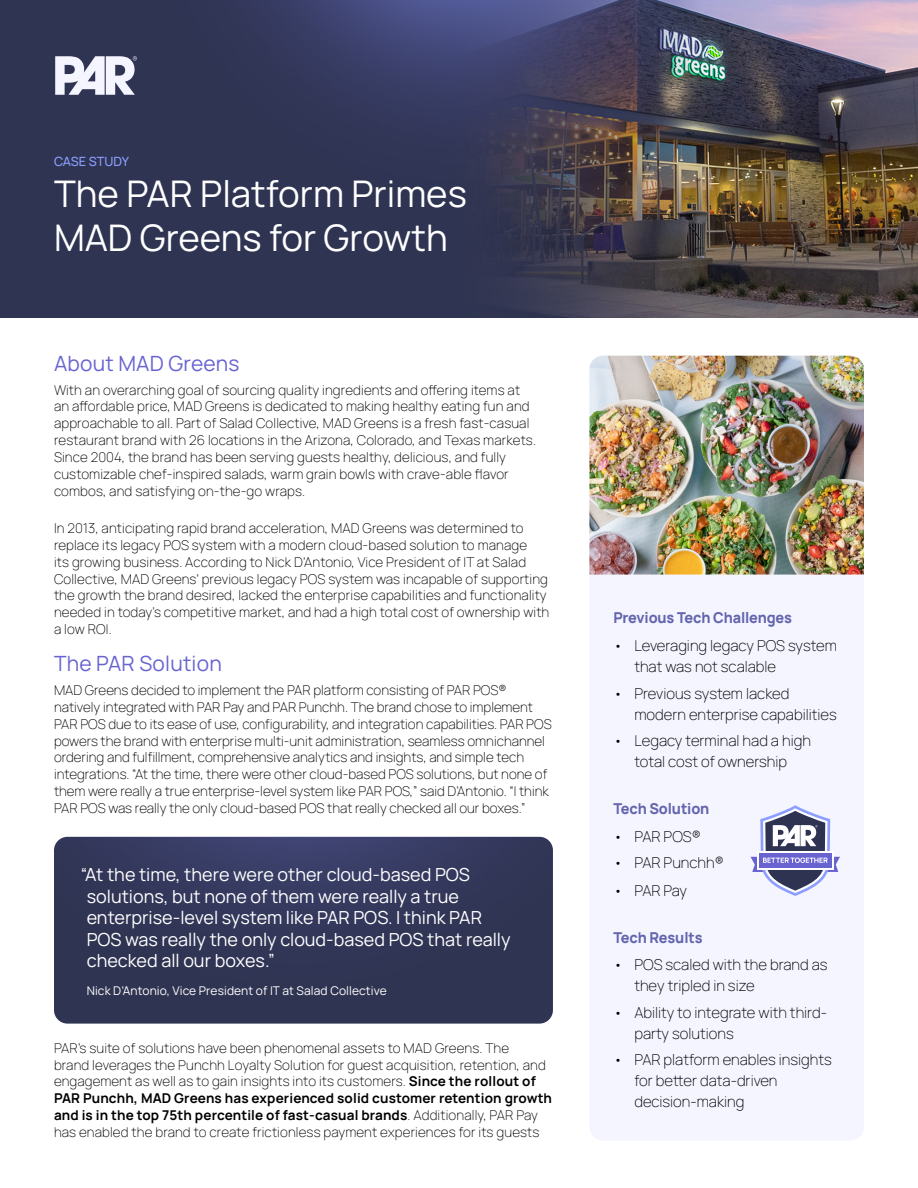
<style>
.page{position:relative;width:918px;height:1188px;background:#fff}
.page>*{position:absolute;margin:0;border:0;box-sizing:border-box;transform-origin:0 0}
.t1{font:36.6px/44px "Manrope";color:#fff}
.t2{font:21px "Manrope";letter-spacing:.01em;color:#6864d1}
.t3{font:18px/21.6px "Manrope";color:#fff}
.t4{font:200 15px/21px "Manrope";color:#000}
.t5{font:800 15px "Manrope";letter-spacing:-.01em;color:#6465ae;scale:.96 1}
.t6{font:200 13.5px/16.8px "Manrope";letter-spacing:.01em;color:#000}
.t7{font:500 12.75px "Manrope";color:#8c9fff}
.t8{font:12px "Manrope";letter-spacing:.01em;color:#fff}
.s1{font-weight:700}
</style>
<div class="page">
<img style="left:0;top:0;width:918px;height:318px">
<img style="left:54px;top:837px;width:499px;height:187px">
<div style="left:589px;top:356px;width:275px;height:784px;background:#f4f5ff;border-radius:14px"></div>
<img style="left:589px;top:356px;width:275px;height:219px">
<svg style="left:55px;top:56px;width:82px;height:39px"></svg>
<svg style="left:751px;top:805px;width:89px;height:91px"></svg>
<p class="t7" style="left:54px;top:151px;width:77px">CASE STUDY</p>
<h1 class="t1" style="left:54px;top:170px;width:414px">The PAR Platform Primes<br>MAD Greens for Growth</h1>
<h2 class="t2" style="left:54px;top:347px;width:187px">About MAD Greens</h2>
<p class="t6" style="left:54px;top:381px;width:484px">With an overarching goal of sourcing quality ingredients and offering items at an affordable price, MAD Greens is dedicated to making healthy eating fun and approachable to all. Part of Salad Collective, MAD Greens is a fresh fast-casual restaurant brand with 26 locations in the Arizona, Colorado, and Texas markets.<br>Since 2004, the brand has been serving guests healthy, delicious, and fully customizable chef-inspired salads, warm grain bowls with crave-able flavor combos, and satisfying on-the-go wraps.</p>
<p class="t6" style="left:54px;top:519px;width:497px">In 2013, anticipating rapid brand acceleration, MAD Greens was determined to replace its legacy POS system with a modern cloud-based solution to manage<br>its growing business. According to Nick D’Antonio, Vice President of IT at Salad Collective, MAD Greens’ previous legacy POS system was incapable of supporting the growth the brand desired, lacked the enterprise capabilities and functionality needed in today’s competitive market, and had a high total cost of ownership with a low ROI.</p>
<h2 class="t2" style="left:54px;top:648px;width:169px">The PAR Solution</h2>
<p class="t6" style="left:54px;top:681px;width:499px">MAD Greens decided to implement the PAR platform consisting of PAR POS® natively integrated with PAR Pay and PAR Punchh. The brand chose to implement PAR POS due to its ease of use, configurability, and integration capabilities. PAR POS powers the brand with enterprise multi-unit administration, seamless omnichannel ordering and fulfillment, comprehensive analytics and insights, and simple tech integrations. “At the time, there were other cloud-based POS solutions, but none of them were really a true enterprise-level system like PAR POS,” said D’Antonio. “I think PAR POS was really the only cloud-based POS that really checked all our boxes.”</p>
<h3 class="t3" style="left:87px;top:863px;width:425px;text-indent:-6px">“At the time, there were other cloud-based POS solutions, but none of them were really a true enterprise-level system like PAR POS. I think PAR POS was really the only cloud-based POS that really checked all our boxes.”</h3>
<p class="t8" style="left:87px;top:982px;width:302px">Nick D’Antonio, Vice President of IT at Salad Collective</p>
<p class="t6" style="left:54px;top:1039px;width:500px">PAR’s suite of solutions have been phenomenal assets to MAD Greens. The<br>brand leverages the Punchh Loyalty Solution for guest acquisition, retention, and engagement as well as to gain insights into its customers. <span class="s1">Since the rollout of PAR Punchh, MAD Greens has experienced solid customer retention growth and is in the top 75th percentile of fast-casual brands</span>. Additionally, PAR Pay has enabled the brand to create frictionless payment experiences for its guests</p>
<p class="t5" style="left:613px;top:605px;width:188px">Previous Tech Challenges</p>
<p class="t4" style="left:634px;top:635px;width:204px;text-indent:-21px">• Leveraging legacy POS system that was not scalable</p>
<p class="t4" style="left:634px;top:682px;width:204px;text-indent:-21px">• Previous system lacked modern enterprise capabilities</p>
<p class="t4" style="left:613px;top:729px;width:199px;text-align:center">• Legacy terminal had a high total cost of ownership</p>
<p class="t5" style="left:613px;top:795px;width:102px">Tech Solution</p>
<p class="t4" style="left:613px;top:825px;width:89px">• PAR POS®</p>
<p class="t4" style="left:613px;top:851px;width:112px">• PAR Punchh®</p>
<p class="t4" style="left:613px;top:879px;width:75px">• PAR Pay</p>
<p class="t5" style="left:613px;top:924px;width:94px">Tech Results</p>
<p class="t4" style="left:634px;top:954px;width:195px;text-indent:-21px">• POS scaled with the brand as they tripled in size</p>
<p class="t4" style="left:634px;top:1001px;width:194px;text-indent:-21px">• Ability to integrate with third&shy;party solutions</p>
<p class="t4" style="left:634px;top:1049px;width:199px;text-indent:-21px">• PAR platform enables insights for better data-driven decision-making</p>
</div>
